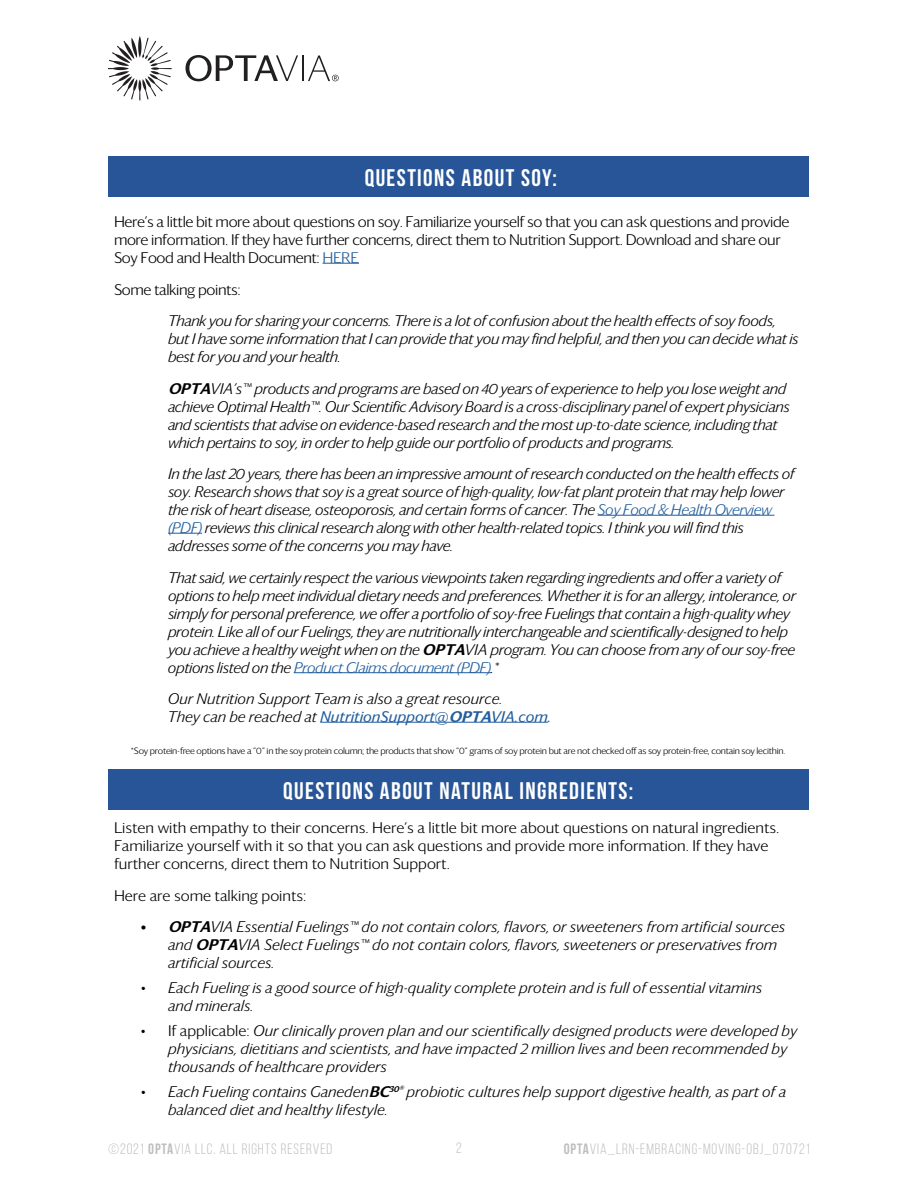
<style>
.page{position:relative;width:918px;height:1188px;background:#fff}
.page>*{position:absolute;margin:0;border:0;box-sizing:border-box;transform-origin:0 0}
.t1{font:24px "Bebas Neue";letter-spacing:.06em;color:#fff}
.t2{font:15px/18px "Darby Sans Light Italic TSFL";letter-spacing:-.025em;color:#000}
.t3{font:15px/18px "Darby Sans Light Italic TSFL";color:#000}
.t4{font:15px/18px "Darby Sans Light TSFL";color:#000}
.t5{font:15px/18px "Darby Sans Light TSFL";letter-spacing:-.025em;color:#000}
.t6{font:15px "Bebas Neue";letter-spacing:.06em;color:#bcbec0}
.t7{font:15px "Darby Sans Regular Italic TSF";color:#215e9e}
.t8{font:9px "Darby Sans Light TSFL";letter-spacing:-.025em;color:#000}
.s1{color:#215e9e}
.s2{font-family:"Darby Sans Medium TSFL";font-style:italic}
.s3{font-family:"Darby Sans Light Italic TSFL";color:#000}
.s4{color:#285597}
.s5{font-family:"Darby Sans Medium TSFL"}
.s6{font-family:"Darby Sans Light TSFL"}
.s7{font-style:inherit}
</style>
<div class="page">
<svg style="left:108px;top:36px;width:64px;height:64px"></svg>
<svg style="left:186px;top:55px;width:112px;height:26px"></svg>
<hr style="left:302px;top:55px;width:2px;height:26px;background:#221f20">
<svg style="left:308px;top:55px;width:31px;height:26px"></svg>
<div style="left:108px;top:157px;width:700px;height:40px;background:#285597"></div>
<hr style="left:323px;top:263px;width:36px;height:1px;background:#215e9e">
<hr style="left:598px;top:515px;width:177px;height:1px;background:#215e9e">
<hr style="left:168px;top:533px;width:34px;height:1px;background:#215e9e">
<hr style="left:294px;top:672px;width:197px;height:1px;background:#215e9e">
<hr style="left:320px;top:722px;width:228px;height:1px;background:#215e9e">
<div style="left:108px;top:770px;width:700px;height:40px;background:#285597"></div>
<h1 class="t1" style="left:365px;top:165px;width:194px">QUESTIONS ABOUT SOY:</h1>
<p class="t5" style="left:114px;top:212px;width:677px">Here’s a little bit more about questions on soy. Familiarize yourself so that you can ask questions and provide more information. If they have further concerns, direct them to Nutrition Support. Download and share our<br>Soy Food and Health Document: <span class="s1">HERE</span></p>
<p class="t5" style="left:114px;top:280px;width:128px">Some talking points:</p>
<p class="t2" style="left:168px;top:311px;width:632px">Thank you for sharing your concerns. There is a lot of confusion about the health effects of soy foods, but I have some information that I can provide that you may find helpful, and then you can decide what is best for you and your health.</p>
<p class="t2" style="left:168px;top:379px;width:623px"><span class="s2">OPTA</span>VIA’s™ products and programs are based on 40 years of experience to help you lose weight and achieve Optimal Health™. Our Scientific Advisory Board is a cross-disciplinary panel of expert physicians and scientists that advise on evidence-based research and the most up-to-date science, including that which pertains to soy, in order to help guide our portfolio of products and programs.</p>
<p class="t2" style="left:168px;top:464px;width:628px">In the last 20 years, there has been an impressive amount of research conducted on the health effects of soy. Research shows that soy is a great source of high-quality, low-fat plant protein that may help lower the risk of heart disease, osteoporosis, and certain forms of cancer. The <span class="s1">Soy Food &amp; Health Overview (PDF)</span> reviews this clinical research along with other health-related topics. I think you will find this addresses some of the concerns you may have.</p>
<p class="t2" style="left:168px;top:568px;width:630px">That said, we certainly respect the various viewpoints taken regarding ingredients and offer a variety of options to help meet individual dietary needs and preferences. Whether it is for an allergy, intolerance, or simply for personal preference, we offer a portfolio of soy-free Fuelings that contain a high-quality whey protein. Like all of our Fuelings, they are nutritionally interchangeable and scientifically-designed to help you achieve a healthy weight when on the <span class="s2">OPTA</span>VIA program. You can choose from any of our soy-free options listed on the <span class="s1">Product Claims document (PDF)</span>.*</p>
<p class="t3" style="left:168px;top:689px;width:336px">Our Nutrition Support Team is also a great resource.</p>
<p class="t7" style="left:168px;top:706px;width:385px"><span class="s3">They can be reached at</span> NutritionSupport@<span class="s2">OPTA</span>VIA.com<span class="s4">.</span></p>
<p class="t8" style="left:131px;top:744px;width:656px">*Soy protein-free options have a “0” in the soy protein column; the products that show “0” grams of soy protein but are not checked off as soy protein-free, contain soy lecithin.</p>
<h1 class="t1" style="left:283px;top:778px;width:352px">QUESTIONS ABOUT NATURAL INGREDIENTS:</h1>
<p class="t4" style="left:114px;top:818px;width:667px">Listen with empathy to their concerns. Here’s a little bit more about questions on natural ingredients.<br>Familiarize yourself with it so that you can ask questions and provide more information. If they have further concerns, direct them to Nutrition Support.</p>
<p class="t4" style="left:114px;top:886px;width:194px">Here are some talking points:</p>
<p class="t3" style="left:168px;top:917px;width:619px;text-indent:-27px"><span class="s5">•</span> <span class="s2">OPTA</span>VIA Essential Fuelings™ do not contain colors, flavors, or sweeteners from artificial sources and <span class="s2">OPTA</span>VIA Select Fuelings™ do not contain colors, flavors, sweeteners or preservatives from artificial sources.</p>
<p class="t3" style="left:168px;top:978px;width:596px;text-indent:-27px">• Each Fueling is a good source of high-quality complete protein and is full of essential vitamins and minerals.</p>
<p class="t3" style="left:168px;top:1021px;width:631px;text-indent:-27px"><span class="s6">• If applicable:</span> Our clinically proven plan and our scientifically designed products were developed by physicians, dietitians and scientists, and have impacted 2 million lives and been recommended by thousands of healthcare providers</p>
<p class="t3" style="left:168px;top:1081px;width:620px;text-indent:-27px">• Each Fueling contains Ganeden<span class="s2">BC</span><sup>30®</sup>probiotic cultures help support digestive health, as part of a balanced diet and healthy lifestyle.</p>
<p class="t6" style="left:108px;top:1140px;width:226px">©2021 <span class="s7">OPTA</span>VIA LLC. ALL RIGHTS RESERVED</p>
<p class="t6" style="left:456px;top:1140px;width:7px">2</p>
<p class="t6" style="left:564px;top:1140px;width:248px"><span class="s7">OPTA</span>VIA_LRN-EMBRACING-MOVING-OBJ_070721</p>
</div>
